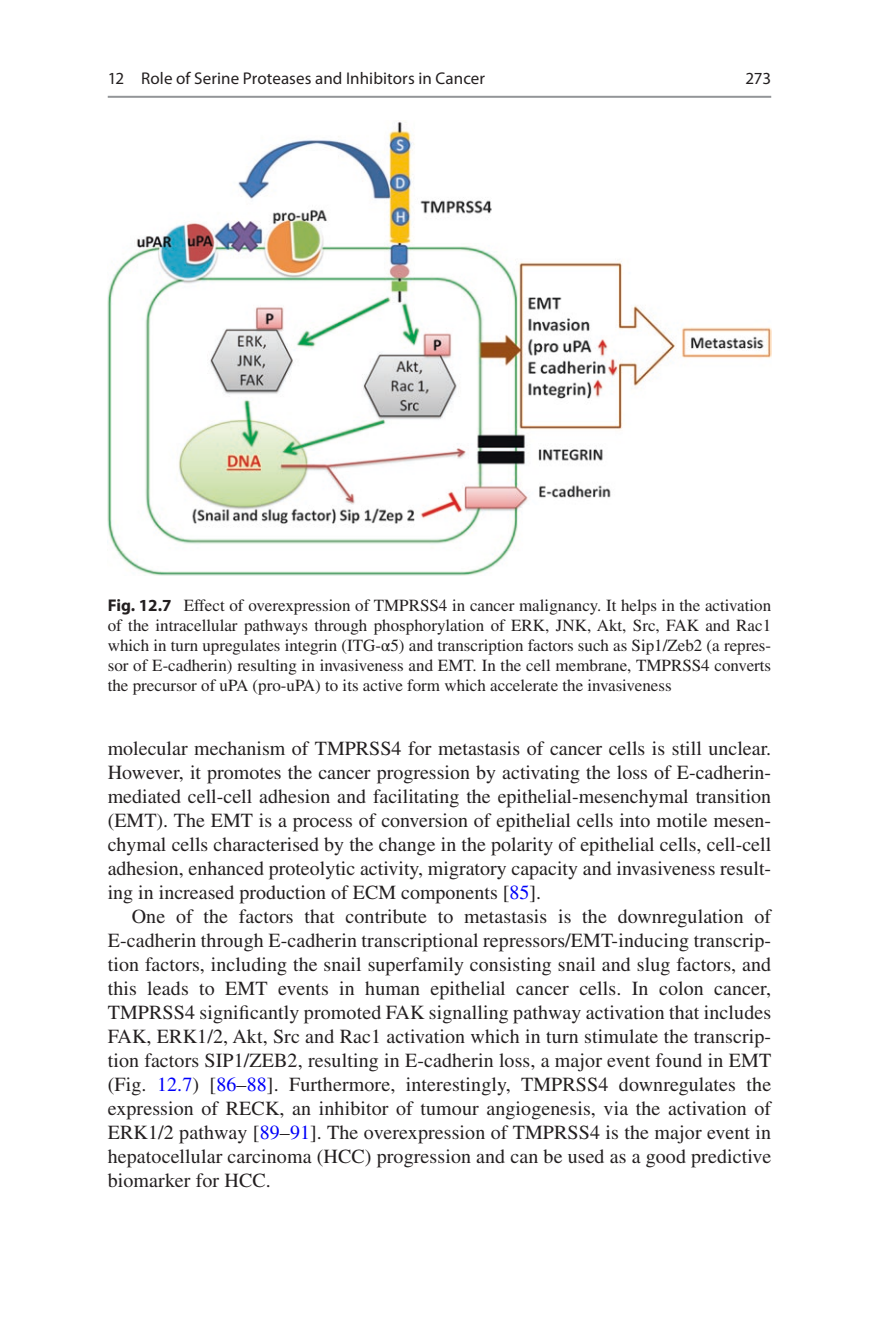
<style>
.page{position:relative;width:879px;height:1333px;background:#fff}
.page>*{position:absolute;margin:0;border:0;box-sizing:border-box;transform-origin:0 0}
.t1{font:20px/24px "Pwynjx Lxwqlk Times LT Std";color:#231f20;text-align:justify}
.t2{font:17px/20px "Pwynjx Lxwqlk Times LT Std";color:#231f20;text-align:justify}
.t3{font:17px "Dhbklx Rcckkr Myriad Pro";letter-spacing:.005em;color:#231f20}
.s1{font-family:"Cmpnjw Ctbwlv Myriad Pro";font-weight:700}
.s2{font-family:"Frpjgf Gxgfxx STIX General"}
.s3{font-family:"Qbbbmh Gbwwyk Times LT Std";color:#0000fa}
.s4{font-family:"Qbbbmh Gbwwyk Times LT Std"}
.s5{color:#0000fa}
</style>
<div class="page">
<img style="left:108px;top:122px;width:663px;height:454px">
<hr style="left:108px;top:96px;width:663px;height:2px;background:#939598">
<p class="t3" style="left:108px;top:68px;width:379px">12 Role of Serine Proteases and Inhibitors in Cancer</p>
<p class="t3" style="left:745px;top:68px;width:27px">273</p>
<p class="t2" style="left:108px;top:595px;width:665px"><span class="s1">Fig. 12.7</span> Effect of overexpression of TMPRSS4 in cancer malignancy. It helps in the activation of the intracellular pathways through phosphorylation of ERK, JNK, Akt, Src, FAK and Rac1 which in turn upregulates integrin (ITG-<span class="s2">α</span>5) and transcription factors such as Sip1/Zeb2 (a repres&shy;sor of E-cadherin) resulting in invasiveness and EMT. In the cell membrane, TMPRSS4 converts the precursor of uPA (pro-uPA) to its active form which accelerate the invasiveness</p>
<p class="t1" style="left:108px;top:736px;width:665px">molecular mechanism of TMPRSS4 for metastasis of cancer cells is still unclear.<br>However, it promotes the cancer progression by activating the loss of E-cadherin&shy;mediated cell-cell adhesion and facilitating the epithelial-mesenchymal transition (EMT). The EMT is a process of conversion of epithelial cells into motile mesen&shy;chymal cells characterised by the change in the polarity of epithelial cells, cell-cell adhesion, enhanced proteolytic activity, migratory capacity and invasiveness result&shy;ing in increased production of ECM components [<span class="s3">85</span><span class="s4">].</span></p>
<p class="t1" style="left:108px;top:904px;width:665px;text-indent:24px">One of the factors that contribute to metastasis is the downregulation of E-cadherin through E-cadherin transcriptional repressors/EMT-inducing transcrip&shy;tion factors, including the snail superfamily consisting snail and slug factors, and this leads to EMT events in human epithelial cancer cells. In colon cancer, TMPRSS4 significantly promoted FAK signalling pathway activation that includes FAK, ERK1/2, Akt, Src and Rac1 activation which in turn stimulate the transcrip&shy;tion factors SIP1/ZEB2, resulting in E-cadherin loss, a major event found in EMT (Fig. <span class="s5">12.7</span>) [<span class="s3">86</span><span class="s4">–</span><span class="s3">88</span>]. Furthermore, interestingly, TMPRSS4 downregulates the expression of RECK, an inhibitor of tumour angiogenesis, via the activation of ERK1/2 pathway [<span class="s3">89</span><span class="s4">–</span><span class="s5">91</span>]. The overexpression of TMPRSS4 is the major event in hepatocellular carcinoma (HCC) progression and can be used as a good predictive biomarker for HCC.</p>
</div>
